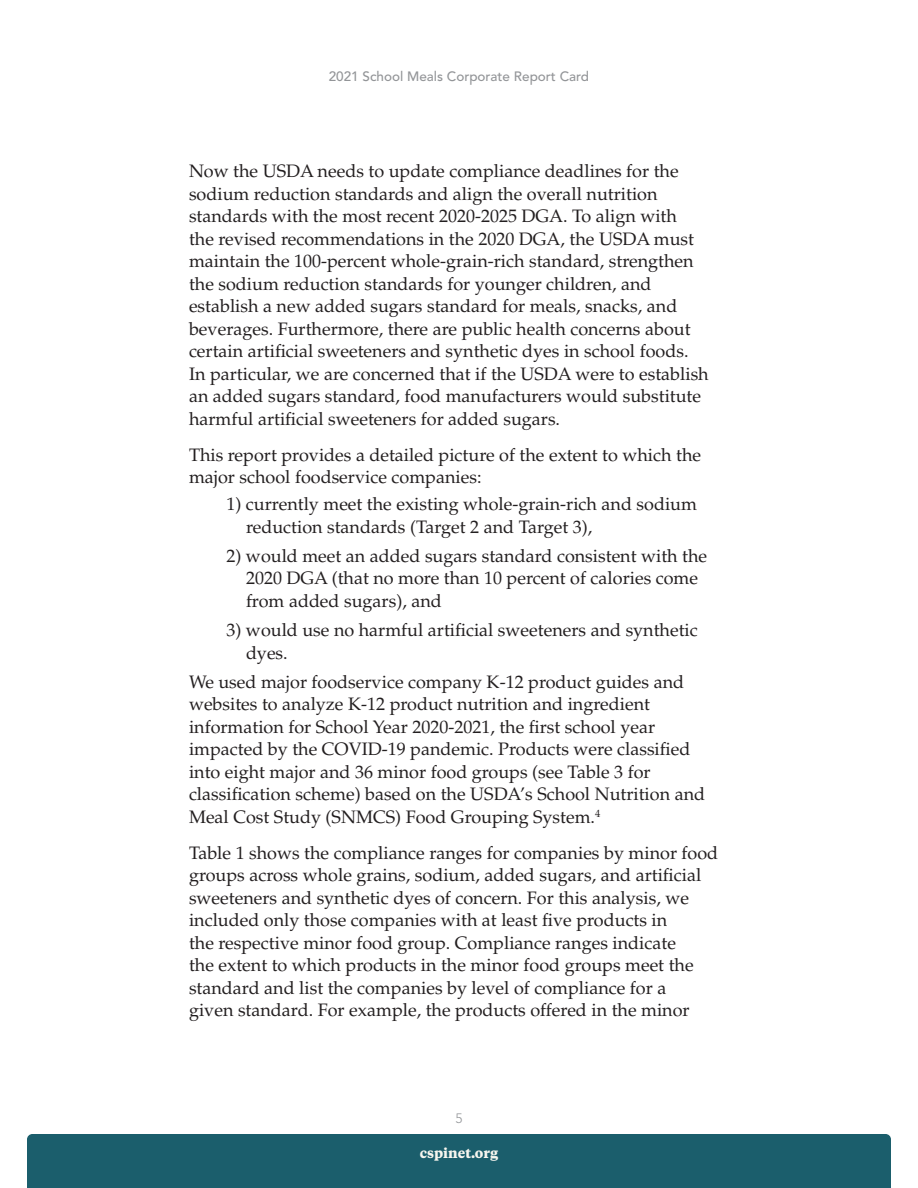
<style>
.page{position:relative;width:918px;height:1188px;background:#fff}
.page>*{position:absolute;margin:0;border:0;box-sizing:border-box;transform-origin:0 0}
.Main_Text{font:18px/22.5px "Palatino LT Std";color:#231f20}
.t1{font:500 13.5px "Avenir LT Std";color:#939598}
.t2{font:700 13.5px "Tiempos Text";color:#f7f6ef}
.t3{font:300 13.5px "Avenir LT Std";color:#939598}
</style>
<div class="page">
<div style="left:27px;top:1134px;width:864px;height:54px;background:#1b5e6c"></div>
<p class="t1" style="left:329px;top:68px;width:262px">2021 School Meals Corporate Report Card</p>
<p class="Main_Text" style="left:189px;top:160px;width:521px">Now the USDA needs to update compliance deadlines for the sodium reduction standards and align the overall nutrition standards with the most recent 2020-2025 DGA. To align with<br>the revised recommendations in the 2020 DGA, the USDA must maintain the 100-percent whole-grain-rich standard, strengthen the sodium reduction standards for younger children, and establish a new added sugars standard for meals, snacks, and beverages. Furthermore, there are public health concerns about certain artificial sweeteners and synthetic dyes in school foods.<br>In particular, we are concerned that if the USDA were to establish an added sugars standard, food manufacturers would substitute harmful artificial sweeteners for added sugars.</p>
<p class="Main_Text" style="left:189px;top:444px;width:514px">This report provides a detailed picture of the extent to which the major school foodservice companies:</p>
<p class="Main_Text" style="left:246px;top:493px;width:453px;text-indent:-20px">1) currently meet the existing whole-grain-rich and sodium reduction standards (Target 2 and Target 3),</p>
<p class="Main_Text" style="left:246px;top:545px;width:463px;text-indent:-20px">2) would meet an added sugars standard consistent with the<br>2020 DGA (that no more than 10 percent of calories come from added sugars), and</p>
<p class="Main_Text" style="left:246px;top:619px;width:453px;text-indent:-20px">3) would use no harmful artificial sweeteners and synthetic dyes.</p>
<p class="Main_Text" style="left:189px;top:671px;width:518px">We used major foodservice company K-12 product guides and websites to analyze K-12 product nutrition and ingredient information for School Year 2020-2021, the first school year impacted by the COVID-19 pandemic. Products were classified into eight major and 36 minor food groups (see Table 3 for classification scheme) based on the USDA’s School Nutrition and Meal Cost Study (SNMCS) Food Grouping System.<sup>4</sup></p>
<p class="Main_Text" style="left:189px;top:842px;width:531px">Table 1 shows the compliance ranges for companies by minor food groups across whole grains, sodium, added sugars, and artificial sweeteners and synthetic dyes of concern. For this analysis, we included only those companies with at least five products in<br>the respective minor food group. Compliance ranges indicate<br>the extent to which products in the minor food groups meet the standard and list the companies by level of compliance for a<br>given standard. For example, the products offered in the minor</p>
<p class="t3" style="left:455px;top:1111px;width:9px">5</p>
<p class="t2" style="left:420px;top:1143px;width:80px">cspinet.org</p>
</div>
